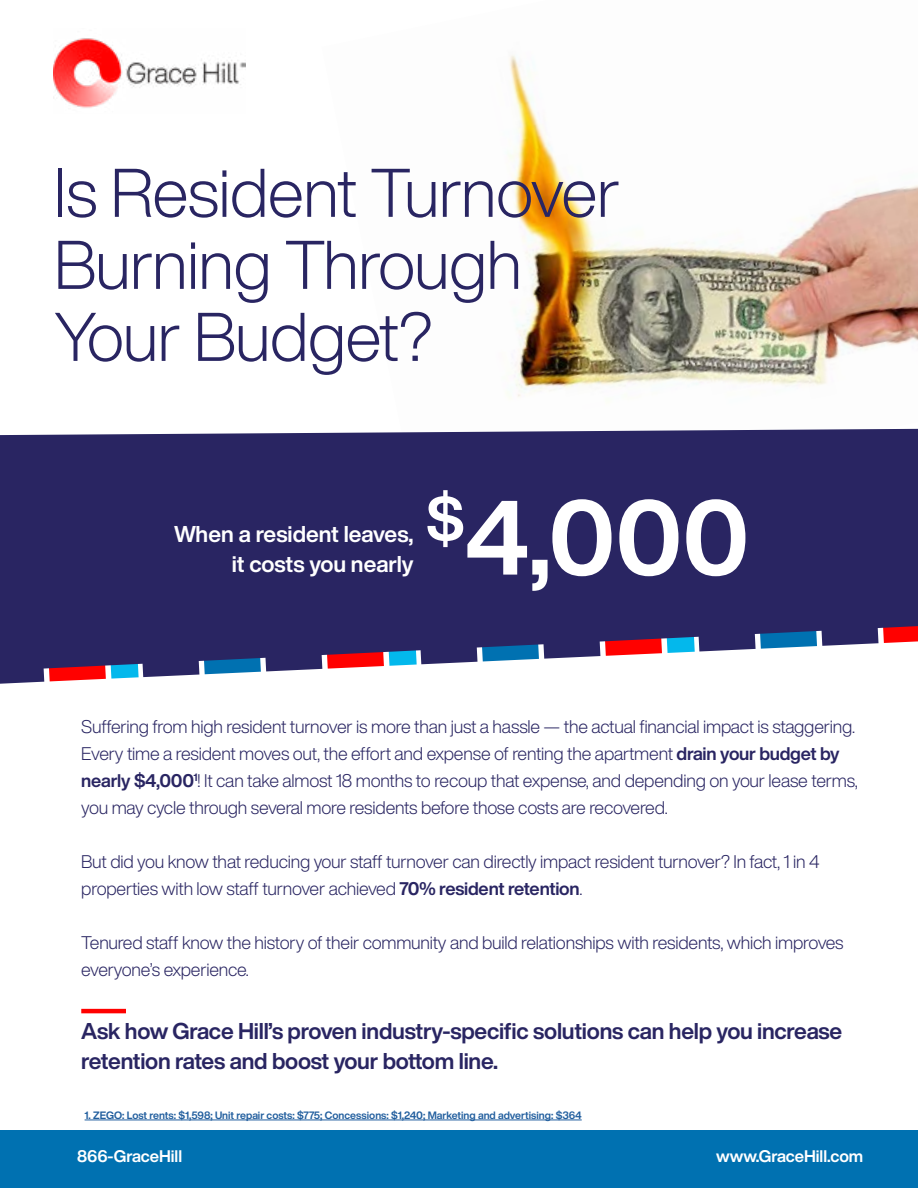
<style>
.page{position:relative;width:918px;height:1188px;background:#fff}
.page>*{position:absolute;margin:0;border:0;box-sizing:border-box;transform-origin:0 0}
.t1{font:700 103.5px "Helvetica Now Display";color:#fff}
.t2{font:300 67.5px/72px "Helvetica Now Display";letter-spacing:-.01em;color:#292562}
.t3{font:700 22.5px/30px "Helvetica Now Display";letter-spacing:-.01em;color:#292562}
.t4{font:700 22.5px/30px "Helvetica Now Display";color:#fff;text-align:right}
.t5{font:300 18px/27px "Helvetica Now Display";letter-spacing:-.01em;color:#292562}
.t6{font:700 16.5px "Helvetica Now Display";color:#fff}
.t7{font:700 10.5px "Helvetica Now Display";color:#215e9e}
.s1{font-weight:700}
</style>
<div class="page">
<img style="left:507px;top:55px;width:411px;height:374px">
<svg style="left:0;top:671px;width:275px;height:13px"></svg>
<svg style="left:0;top:429px;width:918px;height:242px;background:#37336b"></svg>
<img style="left:54px;top:38px;width:192px;height:70px">
<hr style="left:85px;top:1120px;width:497px;height:1px;background:#215e9e">
<div style="left:0;top:1130px;width:918px;height:58px;background:#0071b1"></div>
<hr style="left:81px;top:1009px;width:45px;height:4px;background:#ff0100">
<h2 class="t2" style="left:54px;top:156px;width:568px">Is Resident Turnover<br>Burning Through<br>Your Budget?</h2>
<p class="t4" style="left:174px;top:519px;width:241px">When a resident leaves, it costs you nearly</p>
<h1 class="t1" style="left:426px;top:466px;width:325px"><sup>$</sup>4,000</h1>
<p class="t5" style="left:81px;top:713px;width:778px">Suffering from high resident turnover is more than just a hassle — the actual financial impact is staggering.<br>Every time a resident moves out, the effort and expense of renting the apartment <span class="s1">drain your budget by nearly $4,000</span><sup>1</sup>! It can take almost 18 months to recoup that expense, and depending on your lease terms, you may cycle through several more residents before those costs are recovered.</p>
<p class="t5" style="left:81px;top:848px;width:740px">But did you know that reducing your staff turnover can directly impact resident turnover? In fact, 1 in 4 properties with low staff turnover achieved <span class="s1">70% resident retention</span>.</p>
<p class="t5" style="left:81px;top:929px;width:764px">Tenured staff know the history of their community and build relationships with residents, which improves everyone’s experience.</p>
<p class="t3" style="left:81px;top:1016px;width:763px">Ask how Grace Hill’s proven industry-specific solutions can help you increase retention rates and boost your bottom line.</p>
<p class="t7" style="left:85px;top:1108px;width:499px">1. ZEGO: Lost rents: $1,598; Unit repair costs: $775; Concessions: $1,240; Marketing and advertising: $364</p>
<p class="t6" style="left:77px;top:1145px;width:106px">866-GraceHill</p>
<p class="t6" style="left:716px;top:1145px;width:149px">www.GraceHill.com</p>
</div>
